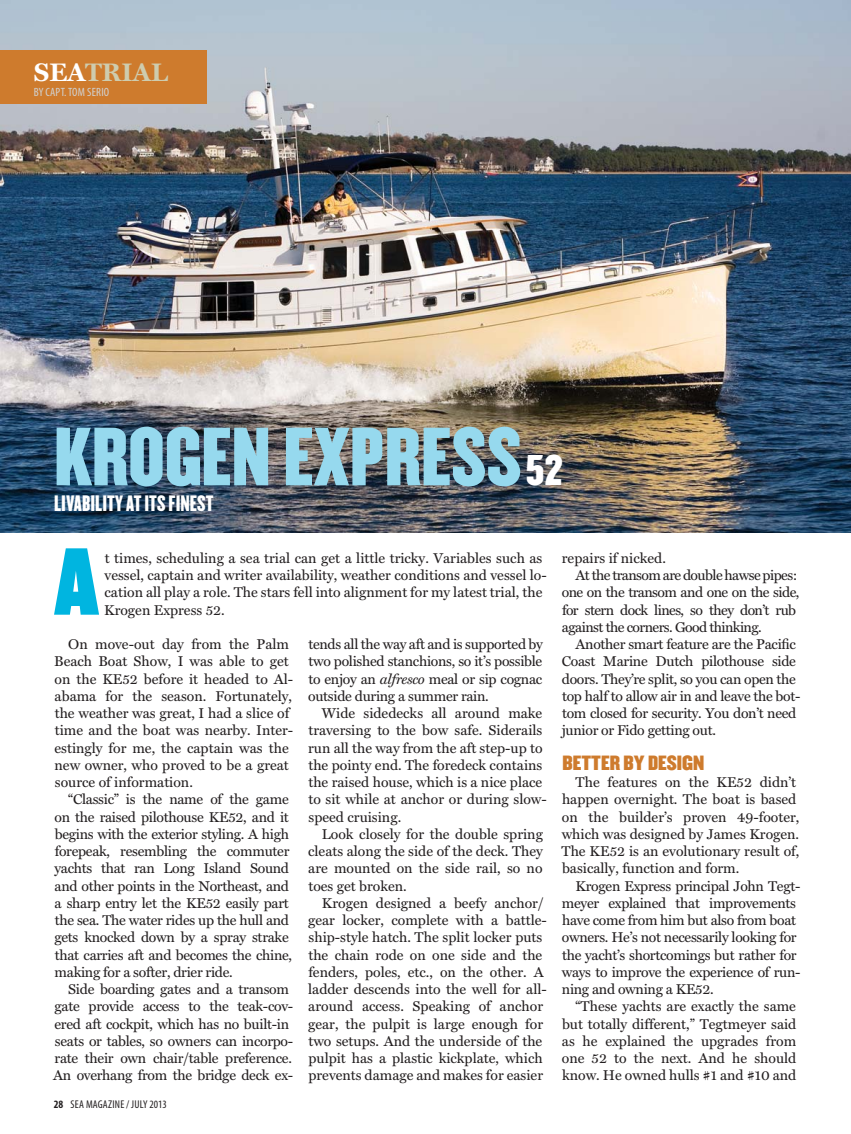
<style>
.page{position:relative;width:851px;height:1134px;background:#fff}
.page>*{position:absolute;margin:0;border:0;box-sizing:border-box;transform-origin:0 0}
.t1{font:82.95px "Champion HTF Middleweight";color:#00b5e0}
.t2{font:72px "Champion HTF Welterweight";color:#96d9ee}
.t3{font:700 25.5px "Miller Text";color:#ceccae}
.t4{font:19.5px "Champion HTF Lightweight";color:#fff}
.t5{font:18px "Champion HTF Middleweight";color:#ce7b2d}
.t6{font:14.25px/17.2px "Miller Text";color:#231f20}
.t7{font:14.25px/17.2px "Miller Text";letter-spacing:-.02em;color:#231f20}
.t8{font:14.25px "Miller Text";letter-spacing:-.04em;color:#231f20}
.t9{font:condensed 12px "Myriad Pro";letter-spacing:.02em;color:#d0d2d2}
.t10{font:condensed 11.25px "Myriad Pro";letter-spacing:.02em;color:#231f20}
.s1{color:#fff}
.s2{font-size:37.5px;color:#fff}
.s3{font-style:italic}
.s4{font-weight:700}
</style>
<div class="page">
<img style="left:0;top:0;width:850px;height:533px">
<div style="left:0;top:50px;width:207px;height:54px;background:#ce7b2d"></div>
<h3 class="t3" style="left:34px;top:57px;width:136px"><span class="s1">SEA</span>TRIAL</h3>
<p class="t9" style="left:34px;top:86px;width:77px">BY CAPT. TOM SERIO</p>
<h2 class="t2" style="left:54px;top:410px;width:510px">KROGEN EXPRESS<span class="s2">52</span></h2>
<h3 class="t4" style="left:54px;top:491px;width:161px">LIVABILITY AT ITS FINEST</h3>
<h1 class="t1" style="left:54px;top:529px;width:47px">A</h1>
<p class="t6" style="left:104px;top:549px;width:444px">t times, scheduling a sea trial can get a little tricky. Variables such as vessel, captain and writer availability, weather conditions and vessel lo&shy;cation all play a role. The stars fell into alignment for my latest trial, the Krogen Express 52.</p>
<p class="t6" style="left:54px;top:636px;width:240px;text-indent:14px">On move-out day from the Palm<br>Beach Boat Show, I was able to get on the KE52 before it headed to Al&shy;abama for the season. Fortunately, the weather was great, I had a slice of time and the boat was nearby. Inter&shy;estingly for me, the captain was the new owner, who proved to be a great source of information.</p>
<p class="t7" style="left:54px;top:791px;width:239px;text-indent:14px">“Classic” is the name of the game on the raised pilothouse KE52, and it begins with the exterior styling. A high forepeak, resembling the commuter yachts that ran Long Island Sound and other points in the Northeast, and a sharp entry let the KE52 easily part the sea. The water rides up the hull and gets knocked down by a spray strake that carries aft and becomes the chine, making for a softer, drier ride.</p>
<p class="t7" style="left:53px;top:981px;width:241px;text-indent:15px">Side boarding gates and a transom gate provide access to the teak-cov&shy;ered aft cockpit, which has no built-in seats or tables, so owners can incorpo&shy;rate their own chair/table preference.<br>An overhang from the bridge deck ex-</p>
<p class="t6" style="left:308px;top:636px;width:236px;text-align:justify">tends all the way aft and is supported by two polished stanchions, so it’s possible to enjoy an <span class="s3">alfresco</span> meal or sip cognac outside during a summer rain.</p>
<p class="t6" style="left:308px;top:705px;width:240px;text-indent:14px">Wide sidedecks all around make traversing to the bow safe. Siderails run all the way from the aft step-up to the pointy end. The foredeck contains the raised house, which is a nice place to sit while at anchor or during slow&shy;speed cruising.</p>
<p class="t6" style="left:308px;top:825px;width:236px;text-align:justify;text-indent:14px">Look closely for the double spring cleats along the side of the deck. They are mounted on the side rail, so no toes get broken.</p>
<p class="t6" style="left:308px;top:894px;width:240px;text-indent:14px">Krogen designed a beefy anchor/ gear locker, complete with a battle&shy;ship-style hatch. The split locker puts the chain rode on one side and the fenders, poles, etc., on the other. A ladder descends into the well for all&shy;around access. Speaking of anchor gear, the pulpit is large enough for two setups. And the underside of the pulpit has a plastic kickplate, which prevents damage and makes for easier</p>
<p class="t10" style="left:54px;top:1098px;width:114px"><span class="s4">28</span> SEA MAGAZINE / JULY 2013</p>
<p class="t6" style="left:562px;top:549px;width:106px">repairs if nicked.</p>
<p class="t8" style="left:575px;top:567px;width:223px">At the transom are double hawse pipes:</p>
<p class="t8" style="left:562px;top:584px;width:239px">one on the transom and one on the side,</p>
<p class="t8" style="left:562px;top:601px;width:236px">for stern dock lines, so they don’t rub</p>
<p class="t8" style="left:562px;top:619px;width:201px">against the corners. Good thinking.</p>
<p class="t7" style="left:575px;top:636px;width:222px">Another smart feature are the Pacific</p>
<p class="t7" style="left:561px;top:653px;width:236px">Coast Marine Dutch pilothouse side</p>
<p class="t7" style="left:561px;top:670px;width:236px">doors. They’re split, so you can open the</p>
<p class="t7" style="left:562px;top:687px;width:240px">top half to allow air in and leave the bot-</p>
<p class="t7" style="left:562px;top:705px;width:236px">tom closed for security. You don’t need</p>
<p class="t7" style="left:561px;top:722px;width:156px">junior or Fido getting out.</p>
<p class="t5" style="left:562px;top:751px;width:143px">BETTER BY DESIGN</p>
<p class="t6" style="left:561px;top:774px;width:239px;text-indent:14px">The features on the KE52 didn’t happen overnight. The boat is based on the builder’s proven 49-footer, which was designed by James Krogen.<br>The KE52 is an evolutionary result of, basically, function and form.</p>
<p class="t7" style="left:561px;top:877px;width:240px;text-indent:14px">Krogen Express principal John Tegt&shy;meyer explained that improvements have come from him but also from boat owners. He’s not necessarily looking for the yacht’s shortcomings but rather for ways to improve the experience of run&shy;ning and owning a KE52.</p>
<p class="t6" style="left:562px;top:998px;width:236px;text-align:justify;text-indent:14px">“These yachts are exactly the same but totally different,” Tegtmeyer said as he explained the upgrades from one 52 to the next. And he should know. He owned hulls #1 and #10 and</p>
</div>
